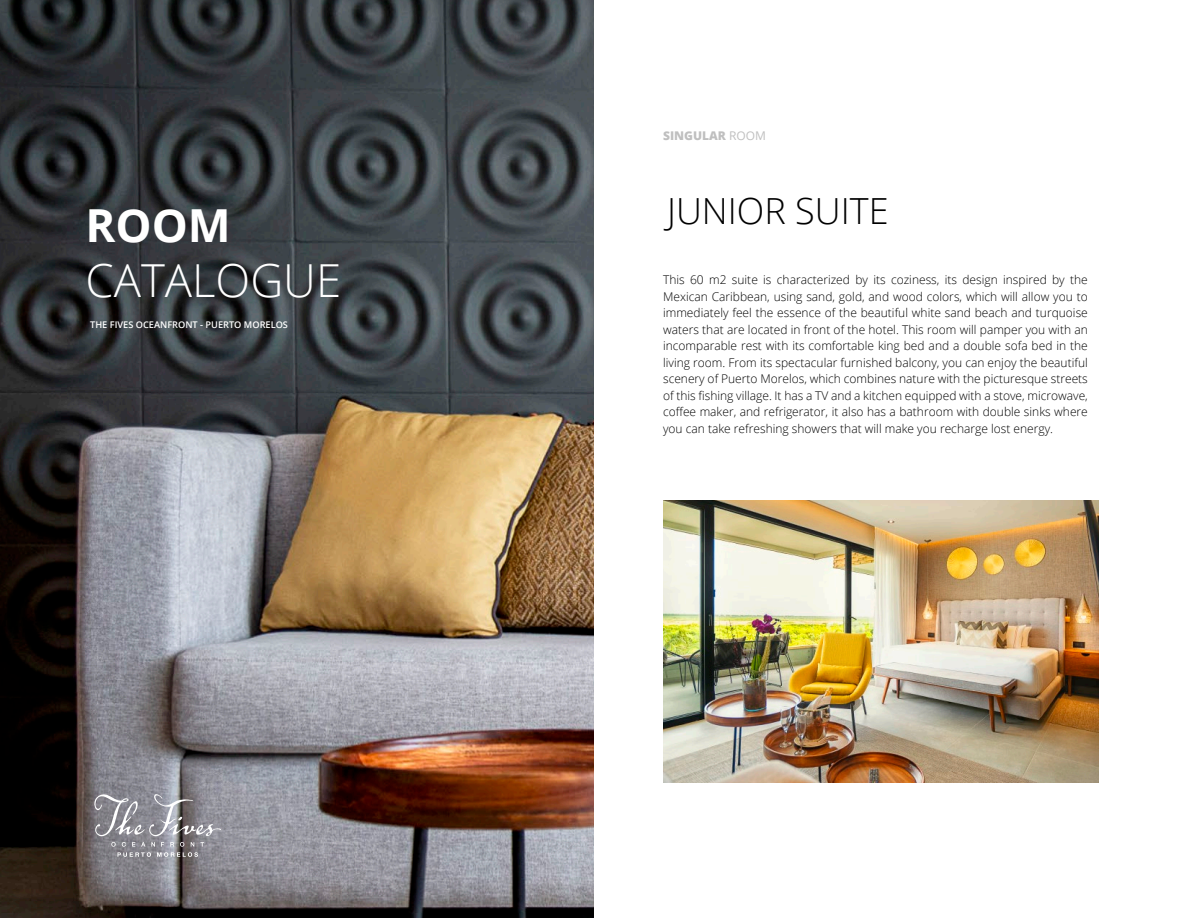
<style>
.page{position:relative;width:1188px;height:918px;background:#fff}
.page>*{position:absolute;margin:0;border:0;box-sizing:border-box;transform-origin:0 0}
.t1{font:300 45.6px "Open Sans";color:#fff}
.t2{font:700 45.6px "Open Sans";color:#fff}
.t3{font:300 36px "Open Sans";color:#000}
.t4{font:300 12px/16.5px "Open Sans";color:#000;text-align:justify}
.t5{font:800 12px "Open Sans";color:#bfbfbf}
.t6{font:600 9.15px "Open Sans";color:#fff}
.s1{font-weight:400}
</style>
<div class="page">
<img style="left:0;top:0;width:594px;height:918px">
<img style="left:663px;top:501px;width:436px;height:281px">
<svg style="left:94px;top:794px;width:127px;height:63px"></svg>
<h1 class="t2" style="left:85px;top:193px;width:147px">ROOM</h1>
<h1 class="t1" style="left:85px;top:249px;width:257px">CATALOGUE</h1>
<p class="t6" style="left:90px;top:318px;width:199px">THE FIVES OCEANFRONT - PUERTO MORELOS</p>
<p class="t5" style="left:663px;top:127px;width:104px">SINGULAR <span class="s1">ROOM</span></p>
<h2 class="t3" style="left:667px;top:187px;width:223px">JUNIOR SUITE</h2>
<p class="t4" style="left:663px;top:271px;width:426px">This 60 m2 suite is characterized by its coziness, its design inspired by the Mexican Caribbean, using sand, gold, and wood colors, which will allow you to immediately feel the essence of the beautiful white sand beach and turquoise waters that are located in front of the hotel. This room will pamper you with an incomparable rest with its comfortable king bed and a double sofa bed in the living room. From its spectacular furnished balcony, you can enjoy the beautiful scenery of Puerto Morelos, which combines nature with the picturesque streets of this fishing village. It has a TV and a kitchen equipped with a stove, microwave, coffee maker, and refrigerator, it also has a bathroom with double sinks where you can take refreshing showers that will make you recharge lost energy.</p>
</div>
